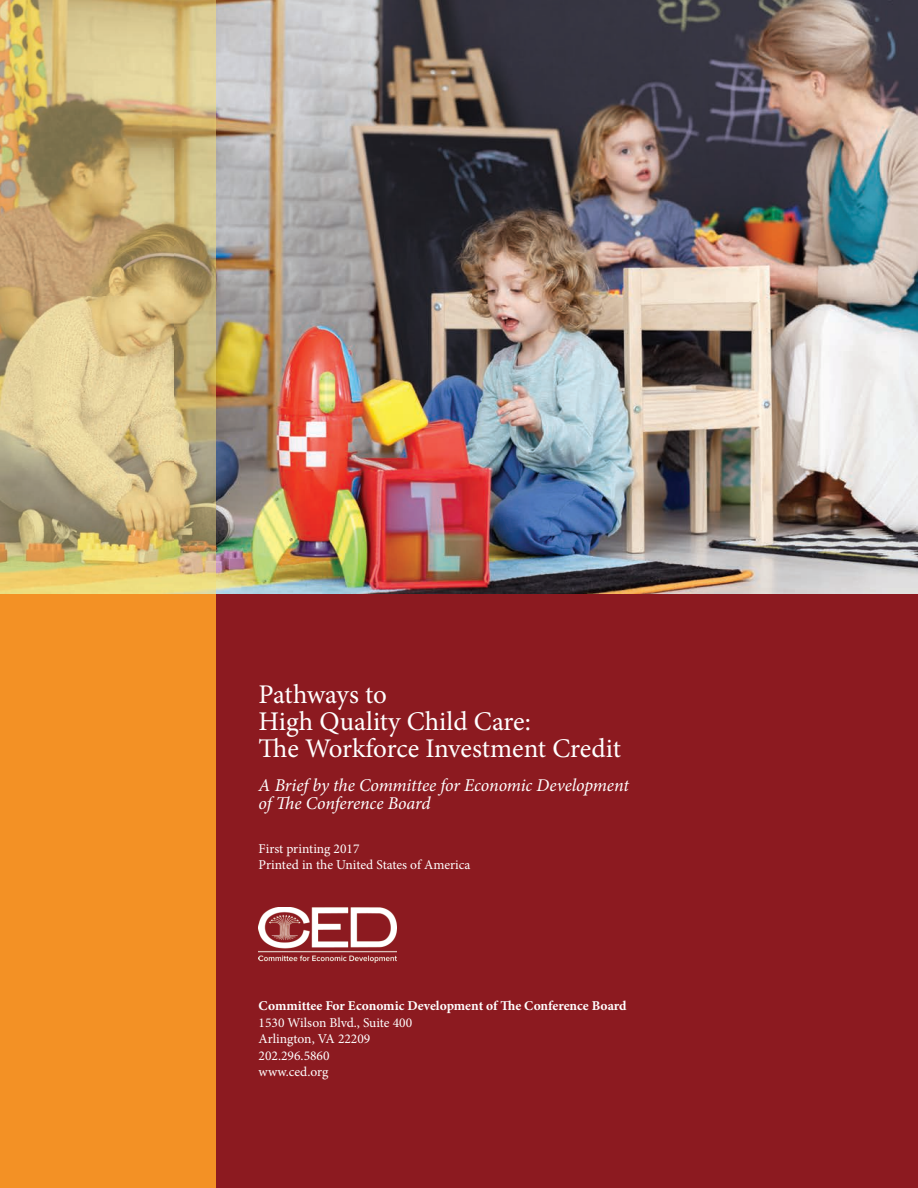
<style>
.page{position:relative;width:918px;height:1188px;background:#fff}
.page>*{position:absolute;margin:0;border:0;box-sizing:border-box;transform-origin:0 0}
.t1{font:27px/27px "Minion Pro";color:#fff}
.t2{font:italic 18px/18px "Minion Pro";letter-spacing:-.01em;color:#fff}
.t3{font:13.5px/16.5px "Minion Pro";color:#fff}
.t4{font:700 13.5px "Minion Pro";letter-spacing:-.005em;color:#fff}
</style>
<div class="page">
<div style="left:136px;top:585px;width:782px;height:603px;background:#8c1a20"></div>
<img style="left:259px;top:907px;width:138px;height:55px">
<div style="left:0;top:585px;width:216px;height:603px;background:#f39125"></div>
<img style="left:216px;top:0;width:702px;height:594px">
<img style="left:0;top:0;width:216px;height:594px">
<h1 class="t1" style="left:259px;top:681px;width:364px">Pathways to<br>High Quality Child Care:<br>The Workforce Investment Credit</h1>
<h2 class="t2" style="left:259px;top:776px;width:372px">A Brief by the Committee for Economic Development of The Conference Board</h2>
<p class="t3" style="left:259px;top:840px;width:213px">First printing 2017<br>Printed in the United States of America</p>
<p class="t4" style="left:259px;top:996px;width:370px">Committee For Economic Development of The Conference Board</p>
<p class="t3" style="left:259px;top:1014px;width:155px">1530 Wilson Blvd., Suite 400<br>Arlington, VA 22209<br>202.296.5860<br>www.ced.org</p>
</div>
